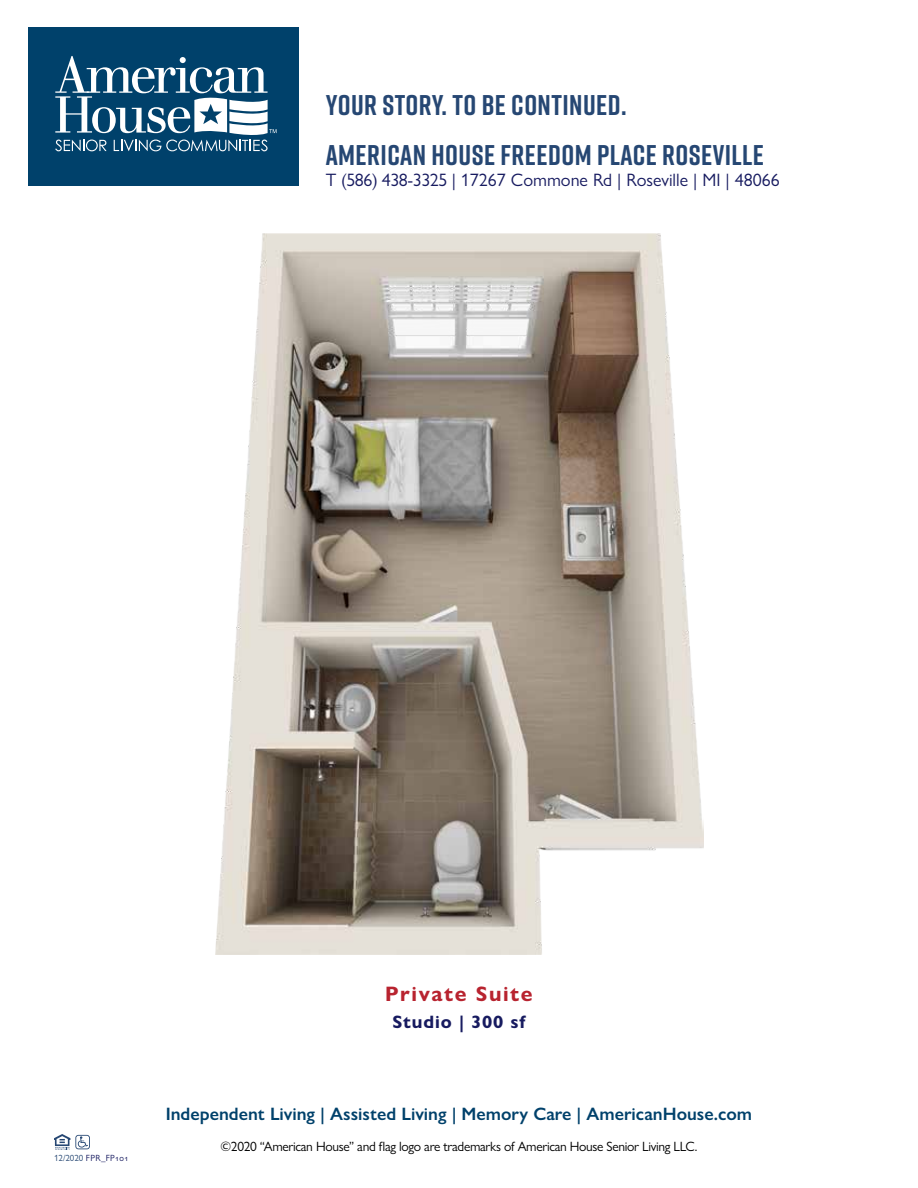
<style>
.page{position:relative;width:918px;height:1188px;background:#fff}
.page>*{position:absolute;margin:0;border:0;box-sizing:border-box;transform-origin:0 0}
.t1{font:700 28.5px "Rift";letter-spacing:.015em;color:#264773}
.t2{font:700 21px "Gill Sans Nova";letter-spacing:.075em;color:#b8232f}
.t3{font:600 18px "Gill Sans Nova";color:#00416b}
.t4{font:18px "Gill Sans Nova";color:#171b60}
.t5{font:700 18px "Gill Sans Nova";letter-spacing:.05em;color:#171b60}
.t6{font:13.5px "Gill Sans Nova";letter-spacing:-.025em;color:#000}
.t7{font:9px "Gill Sans Nova";letter-spacing:.04em;color:#171b60}
.s1{color:#264773}
</style>
<div class="page">
<svg style="left:54px;top:1134px;width:36px;height:16px"></svg>
<div style="left:28px;top:27px;width:271px;height:159px;background:#00416b"></div>
<svg style="left:55px;top:56px;width:222px;height:95px"></svg>
<img style="left:216px;top:233px;width:487px;height:722px">
<h1 class="t1" style="left:326px;top:85px;width:302px">YOUR STORY. TO BE CONTINUED.</h1>
<h1 class="t1" style="left:326px;top:134px;width:440px">AMERICAN HOUSE FREEDOM PLACE ROSEVILLE</h1>
<h3 class="t4" style="left:326px;top:169px;width:456px">T (586) 438-3325 | 17267 Commone Rd | Roseville | MI | 48066</h3>
<p class="t7" style="left:54px;top:1153px;width:76px"><span class="s1">12/2020</span> FPR_FP101</p>
<h2 class="t2" style="left:385px;top:981px;width:149px">Private Suite</h2>
<h3 class="t5" style="left:392px;top:1011px;width:135px">Studio | 300 sf</h3>
<h3 class="t3" style="left:166px;top:1103px;width:588px">Independent Living | Assisted Living | Memory Care | AmericanHouse.com</h3>
<p class="t6" style="left:221px;top:1138px;width:478px">©2020 “American House” and flag logo are trademarks of American House Senior Living LLC.</p>
</div>
